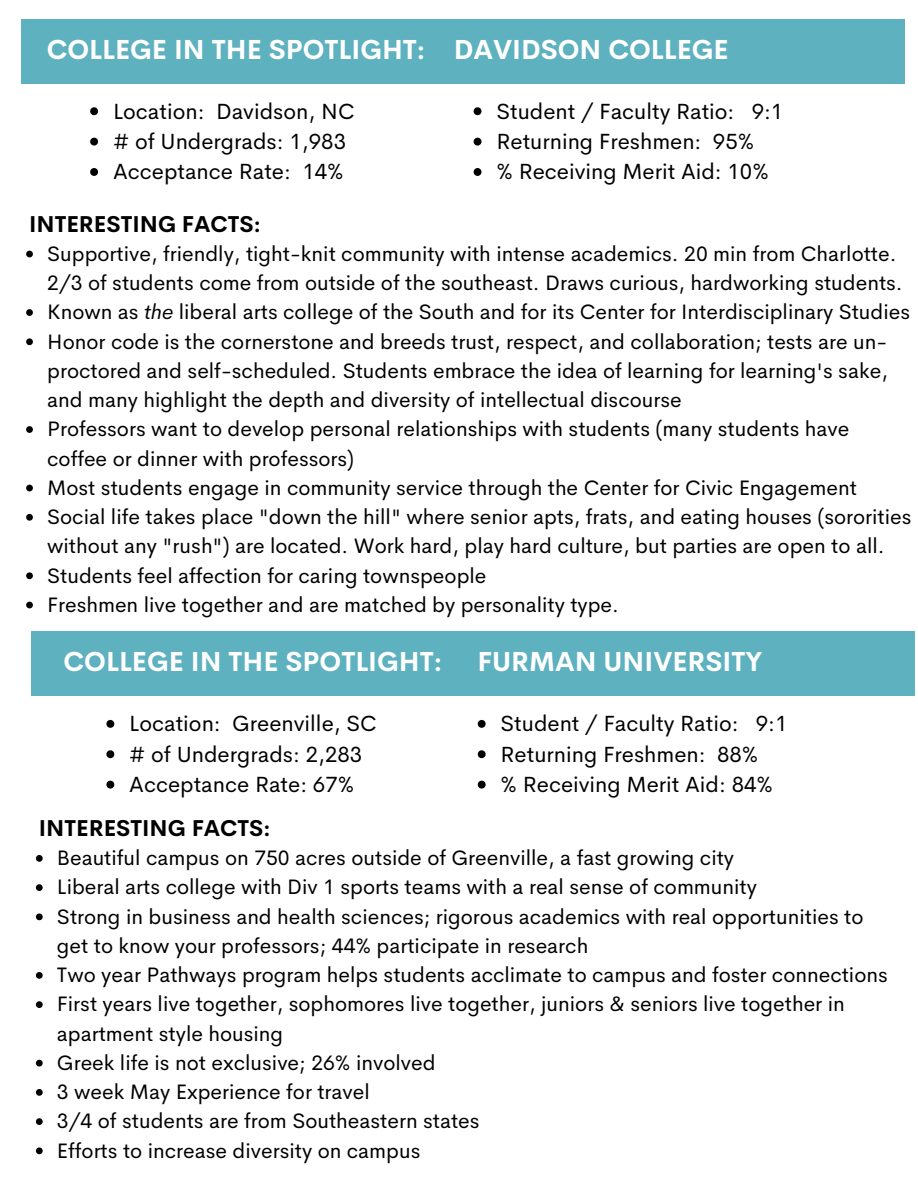
<style>
.page{position:relative;width:918px;height:1188px;background:#fff}
.page>*{position:absolute;margin:0;border:0;box-sizing:border-box;transform-origin:0 0}
.t1{font:700 27px "Cerebri Sans";color:#fff}
.t2{font:700 22.5px "Cerebri Sans";color:#000}
.t3{font:22.05px "Cerebri Sans";color:#000}
.t4{font:21px/29.2px "Cerebri Sans";color:#000}
.s1{font-style:italic}
</style>
<div class="page">
<div style="left:21px;top:19px;width:884px;height:65px;background:#5eb1bf"></div>
<svg style="left:26px;top:251px;width:7px;height:6px"></svg>
<svg style="left:26px;top:309px;width:7px;height:7px"></svg>
<svg style="left:26px;top:338px;width:7px;height:7px"></svg>
<svg style="left:26px;top:426px;width:7px;height:7px"></svg>
<svg style="left:26px;top:485px;width:7px;height:6px"></svg>
<svg style="left:26px;top:514px;width:7px;height:7px"></svg>
<svg style="left:26px;top:572px;width:7px;height:7px"></svg>
<svg style="left:26px;top:602px;width:7px;height:6px"></svg>
<div style="left:31px;top:631px;width:884px;height:64px;background:#5eb1bf"></div>
<svg style="left:106px;top:720px;width:8px;height:8px"></svg>
<svg style="left:106px;top:750px;width:8px;height:8px"></svg>
<svg style="left:106px;top:781px;width:8px;height:8px"></svg>
<svg style="left:478px;top:720px;width:8px;height:8px"></svg>
<svg style="left:478px;top:750px;width:8px;height:8px"></svg>
<svg style="left:478px;top:781px;width:8px;height:8px"></svg>
<svg style="left:36px;top:855px;width:7px;height:7px"></svg>
<svg style="left:36px;top:884px;width:7px;height:7px"></svg>
<svg style="left:36px;top:914px;width:7px;height:6px"></svg>
<svg style="left:36px;top:972px;width:7px;height:7px"></svg>
<svg style="left:36px;top:1001px;width:7px;height:7px"></svg>
<svg style="left:36px;top:1060px;width:7px;height:7px"></svg>
<svg style="left:36px;top:1089px;width:7px;height:7px"></svg>
<svg style="left:36px;top:1118px;width:7px;height:7px"></svg>
<svg style="left:36px;top:1148px;width:7px;height:6px"></svg>
<svg style="left:90px;top:107px;width:8px;height:8px"></svg>
<svg style="left:90px;top:138px;width:8px;height:8px"></svg>
<svg style="left:90px;top:168px;width:8px;height:8px"></svg>
<svg style="left:474px;top:107px;width:8px;height:8px"></svg>
<svg style="left:474px;top:138px;width:8px;height:8px"></svg>
<svg style="left:474px;top:168px;width:8px;height:8px"></svg>
<h1 class="t1" style="left:47px;top:32px;width:683px">COLLEGE IN THE SPOTLIGHT: DAVIDSON COLLEGE</h1>
<p class="t3" style="left:113px;top:96px;width:243px">Location: Davidson, NC</p>
<p class="t3" style="left:113px;top:127px;width:235px"># of Undergrads: 1,983</p>
<p class="t3" style="left:113px;top:157px;width:232px">Acceptance Rate: 14%</p>
<p class="t3" style="left:496px;top:96px;width:288px">Student / Faculty Ratio: 9:1</p>
<p class="t3" style="left:496px;top:127px;width:259px">Returning Freshmen: 95%</p>
<p class="t3" style="left:496px;top:157px;width:274px">% Receiving Merit Aid: 10%</p>
<p class="t2" style="left:29px;top:209px;width:233px">INTERESTING FACTS:</p>
<p class="t4" style="left:47px;top:239px;width:857px">Supportive, friendly, tight-knit community with intense academics. 20 min from Charlotte.<br>2/3 of students come from outside of the southeast. Draws curious, hardworking students.</p>
<p class="t4" style="left:47px;top:297px;width:864px">Known as <span class="s1">the</span> liberal arts college of the South and for its Center for Interdisciplinary Studies</p>
<p class="t4" style="left:47px;top:327px;width:842px;text-align:justify">Honor code is the cornerstone and breeds trust, respect, and collaboration; tests are un&shy;proctored and self-scheduled. Students embrace the idea of learning for learning's sake, and many highlight the depth and diversity of intellectual discourse</p>
<p class="t4" style="left:47px;top:414px;width:804px">Professors want to develop personal relationships with students (many students have coffee or dinner with professors)</p>
<p class="t4" style="left:47px;top:473px;width:811px">Most students engage in community service through the Center for Civic Engagement</p>
<h2 class="t4" style="left:47px;top:502px;width:866px">Social life takes place "down the hill" where senior apts, frats, and eating houses (sororities without any "rush") are located. Work hard, play hard culture, but parties are open to all.</h2>
<p class="t4" style="left:47px;top:561px;width:441px">Students feel affection for caring townspeople</p>
<p class="t4" style="left:47px;top:590px;width:573px">Freshmen live together and are matched by personality type.</p>
<p class="t1" style="left:64px;top:644px;width:380px">COLLEGE IN THE SPOTLIGHT:</p>
<p class="t1" style="left:478px;top:644px;width:286px">FURMAN UNIVERSITY</p>
<p class="t3" style="left:129px;top:709px;width:249px">Location: Greenville, SC</p>
<p class="t3" style="left:129px;top:739px;width:235px"># of Undergrads: 2,283</p>
<p class="t3" style="left:129px;top:770px;width:226px">Acceptance Rate: 67%</p>
<p class="t3" style="left:501px;top:709px;width:288px">Student / Faculty Ratio: 9:1</p>
<p class="t3" style="left:501px;top:739px;width:259px">Returning Freshmen: 88%</p>
<h1 class="t3" style="left:501px;top:770px;width:274px">% Receiving Merit Aid: 84%</h1>
<p class="t2" style="left:39px;top:813px;width:233px">INTERESTING FACTS:</p>
<p class="t4" style="left:57px;top:843px;width:679px">Beautiful campus on 750 acres outside of Greenville, a fast growing city</p>
<p class="t4" style="left:57px;top:872px;width:702px">Liberal arts college with Div 1 sports teams with a real sense of community</p>
<p class="t4" style="left:57px;top:902px;width:808px">Strong in business and health sciences; rigorous academics with real opportunities to get to know your professors; 44% participate in research</p>
<p class="t4" style="left:57px;top:960px;width:832px">Two year Pathways program helps students acclimate to campus and foster connections</p>
<p class="t4" style="left:57px;top:989px;width:789px">First years live together, sophomores live together, juniors &amp; seniors live together in apartment style housing</p>
<h2 class="t4" style="left:57px;top:1048px;width:380px">Greek life is not exclusive; 26% involved</h2>
<p class="t4" style="left:57px;top:1077px;width:314px">3 week May Experience for travel</p>
<p class="t4" style="left:57px;top:1106px;width:424px">3/4 of students are from Southeastern states</p>
<p class="t4" style="left:57px;top:1136px;width:365px">Efforts to increase diversity on campus</p>
</div>
